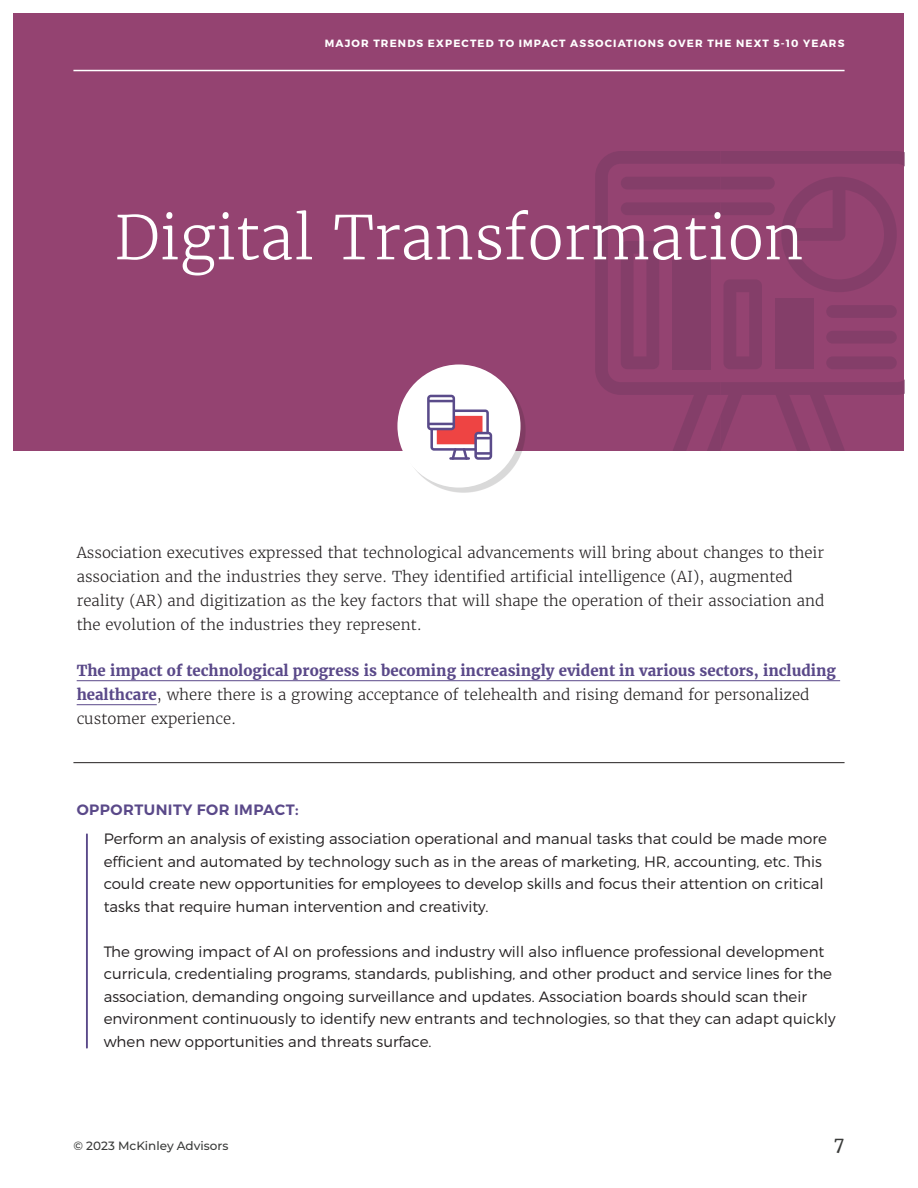
<style>
.page{position:relative;width:918px;height:1188px;background:#fff}
.page>*{position:absolute;margin:0;border:0;box-sizing:border-box;transform-origin:0 0}
.t1{font:300 60px "Merriweather";color:#fff}
.t2{font:18px "Merriweather";color:#393a39}
.t3{font:300 15px/22.5px "Montserrat";color:#231f20}
.t4{font:300 15px/24px "Merriweather";color:#231f20}
.t5{font:700 15px/24px "Merriweather";color:#5a4989}
.t6{font:600 15px "Montserrat";letter-spacing:.03em;color:#5a4989}
.t7{font:500 12px "Montserrat";color:#393a39}
.Footer_Text{font:700 10.5px "Montserrat";letter-spacing:.11em;color:#fff}
.s1{font-weight:300;color:#231f20}
</style>
<div class="page">
<hr style="left:77px;top:680px;width:763px;height:1px;background:#5a4989">
<hr style="left:77px;top:704px;width:80px;height:1px;background:#5a4989">
<hr style="left:73px;top:762px;width:772px;height:1px;background:#231f20">
<hr style="left:86px;top:834px;width:2px;height:214px;background:#5a4989">
<div style="left:14px;top:14px;width:890px;height:437px;background:#944371"></div>
<svg style="left:775px;top:151px;width:129px;height:300px"></svg>
<svg style="left:781px;top:177px;width:116px;height:115px"></svg>
<svg style="left:595px;top:151px;width:180px;height:300px"></svg>
<div style="left:826px;top:356px;width:71px;height:13px;background:#843e69;border-radius:6px"></div>
<div style="left:826px;top:331px;width:71px;height:13px;background:#843e69;border-radius:6px"></div>
<div style="left:826px;top:305px;width:71px;height:13px;background:#843e69;border-radius:6px"></div>
<div style="left:402px;top:369px;width:124px;height:123px;background:#231f20;opacity:.17"></div>
<div style="left:397px;top:364px;width:124px;height:124px;background:#fff;border-radius:50%"></div>
<hr style="left:73px;top:70px;width:772px;height:1px;background:#fff">
<svg style="left:427px;top:395px;width:65px;height:65px"></svg>
<hr style="left:428px;top:400px;width:26px;height:2px;background:#bfbfbf">
<hr style="left:428px;top:423px;width:26px;height:2px;background:#bfbfbf">
<p class="Footer_Text" style="left:325px;top:37px;width:521px">MAJOR TRENDS EXPECTED TO IMPACT ASSOCIATIONS OVER THE NEXT 5-10 YEARS</p>
<p class="t1" style="left:114px;top:200px;width:691px">Digital Transformation</p>
<p class="t4" style="left:77px;top:540px;width:749px">Association executives expressed that technological advancements will bring about changes to their association and the industries they serve. They identified artificial intelligence (AI), augmented reality (AR) and digitization as the key factors that will shape the operation of their association and the evolution of the industries they represent.</p>
<p class="t5" style="left:77px;top:659px;width:761px">The impact of technological progress is becoming increasingly evident in various sectors, including healthcare<span class="s1">, where there is a growing acceptance of telehealth and rising demand for personalized customer experience.</span></p>
<p class="t6" style="left:77px;top:800px;width:223px">OPPORTUNITY FOR IMPACT:</p>
<p class="t3" style="left:104px;top:827px;width:725px">Perform an analysis of existing association operational and manual tasks that could be made more efficient and automated by technology such as in the areas of marketing, HR, accounting, etc. This could create new opportunities for employees to develop skills and focus their attention on critical tasks that require human intervention and creativity.</p>
<p class="t3" style="left:104px;top:940px;width:733px">The growing impact of AI on professions and industry will also influence professional development curricula, credentialing programs, standards, publishing, and other product and service lines for the association, demanding ongoing surveillance and updates. Association boards should scan their environment continuously to identify new entrants and technologies, so that they can adapt quickly when new opportunities and threats surface.</p>
<p class="t7" style="left:73px;top:1137px;width:156px">© 2023 McKinley Advisors</p>
<p class="t2" style="left:834px;top:1132px;width:12px">7</p>
</div>
